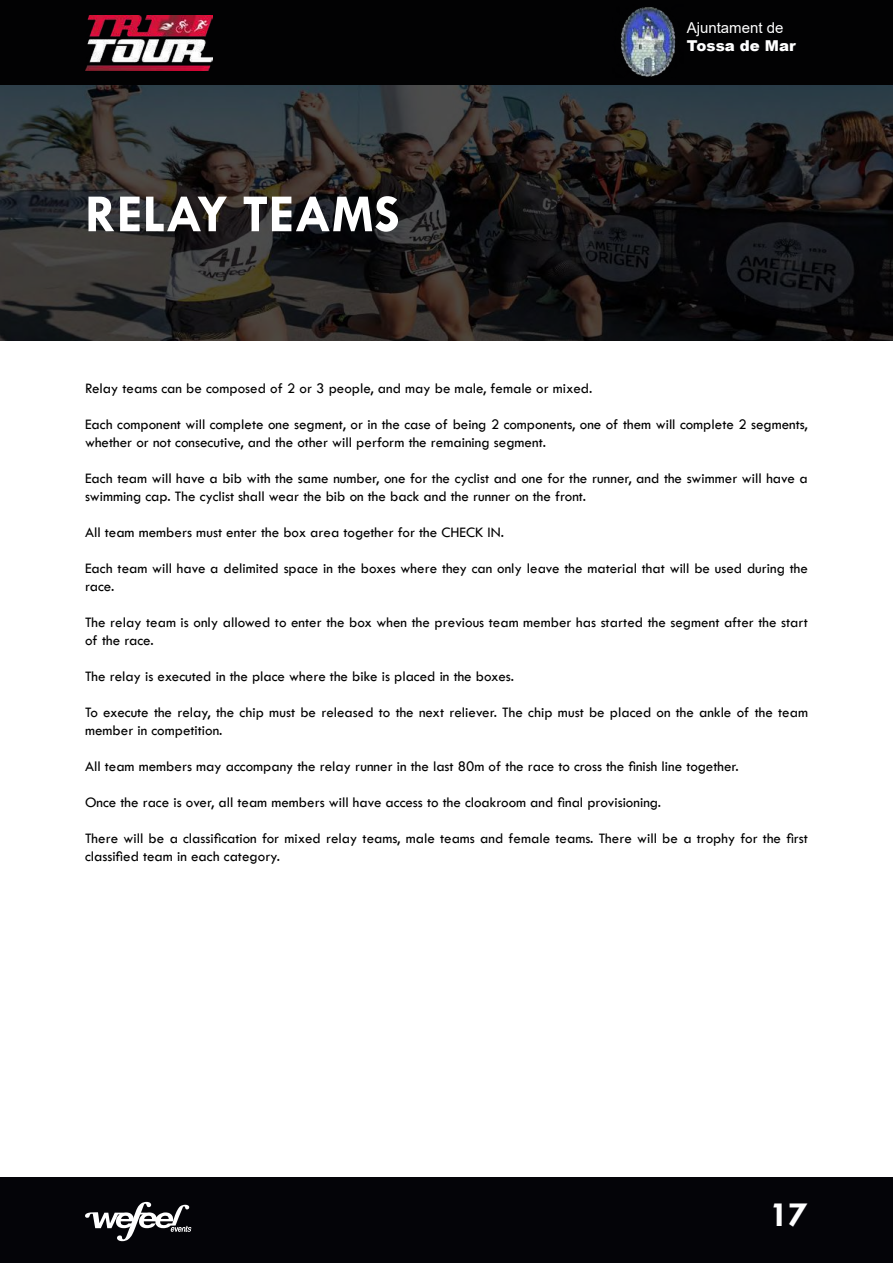
<style>
.page{position:relative;width:893px;height:1263px;background:#fff}
.page>*{position:absolute;margin:0;border:0;box-sizing:border-box;transform-origin:0 0}
.t1{font:700 54px "Tw Cen";color:#fff}
.t2{font:700 36px "Tw Cen";color:#fff}
.t3{font:15px/18px "Tw Cen";color:#000}
.t4{font:15px "Arial";color:#fff}
.t5{font:900 15px "Arial";color:#fff}
</style>
<div class="page">
<div style="left:0;top:0;width:893px;height:85px;background:#020203"></div>
<img style="left:85px;top:15px;width:128px;height:55px">
<div style="left:0;top:1178px;width:893px;height:85px;background:#040408"></div>
<svg style="left:85px;top:1202px;width:106px;height:39px"></svg>
<img style="left:620px;top:7px;width:56px;height:70px">
<svg style="left:0;top:85px;width:893px;height:255px;background:#232324"></svg>
<h1 class="t1" style="left:85px;top:182px;width:316px">RELAY TEAMS</h1>
<p class="t4" style="left:687px;top:18px;width:98px">Ajuntament de</p>
<p class="t5" style="left:687px;top:35px;width:110px">Tossa de Mar</p>
<p class="t3" style="left:85px;top:379px;width:509px">Relay teams can be composed of 2 or 3 people, and may be male, female or mixed.</p>
<p class="t3" style="left:85px;top:415px;width:724px">Each component will complete one segment, or in the case of being 2 components, one of them will complete 2 segments, whether or not consecutive, and the other will perform the remaining segment.</p>
<p class="t3" style="left:85px;top:469px;width:724px">Each team will have a bib with the same number, one for the cyclist and one for the runner, and the swimmer will have a swimming cap. The cyclist shall wear the bib on the back and the runner on the front.</p>
<p class="t3" style="left:85px;top:523px;width:421px">All team members must enter the box area together for the CHECK IN.</p>
<p class="t3" style="left:85px;top:559px;width:724px">Each team will have a delimited space in the boxes where they can only leave the material that will be used during the race.</p>
<p class="t3" style="left:85px;top:613px;width:724px">The relay team is only allowed to enter the box when the previous team member has started the segment after the start of the race.</p>
<p class="t3" style="left:85px;top:667px;width:431px">The relay is executed in the place where the bike is placed in the boxes.</p>
<p class="t3" style="left:85px;top:703px;width:724px">To execute the relay, the chip must be released to the next reliever. The chip must be placed on the ankle of the team member in competition.</p>
<p class="t3" style="left:85px;top:757px;width:655px">All team members may accompany the relay runner in the last 80m of the race to cross the finish line together.</p>
<p class="t3" style="left:85px;top:793px;width:578px">Once the race is over, all team members will have access to the cloakroom and final provisioning.</p>
<p class="t3" style="left:85px;top:829px;width:724px">There will be a classification for mixed relay teams, male teams and female teams. There will be a trophy for the first classified team in each category.</p>
<h2 class="t2" style="left:770px;top:1193px;width:40px">17</h2>
</div>
